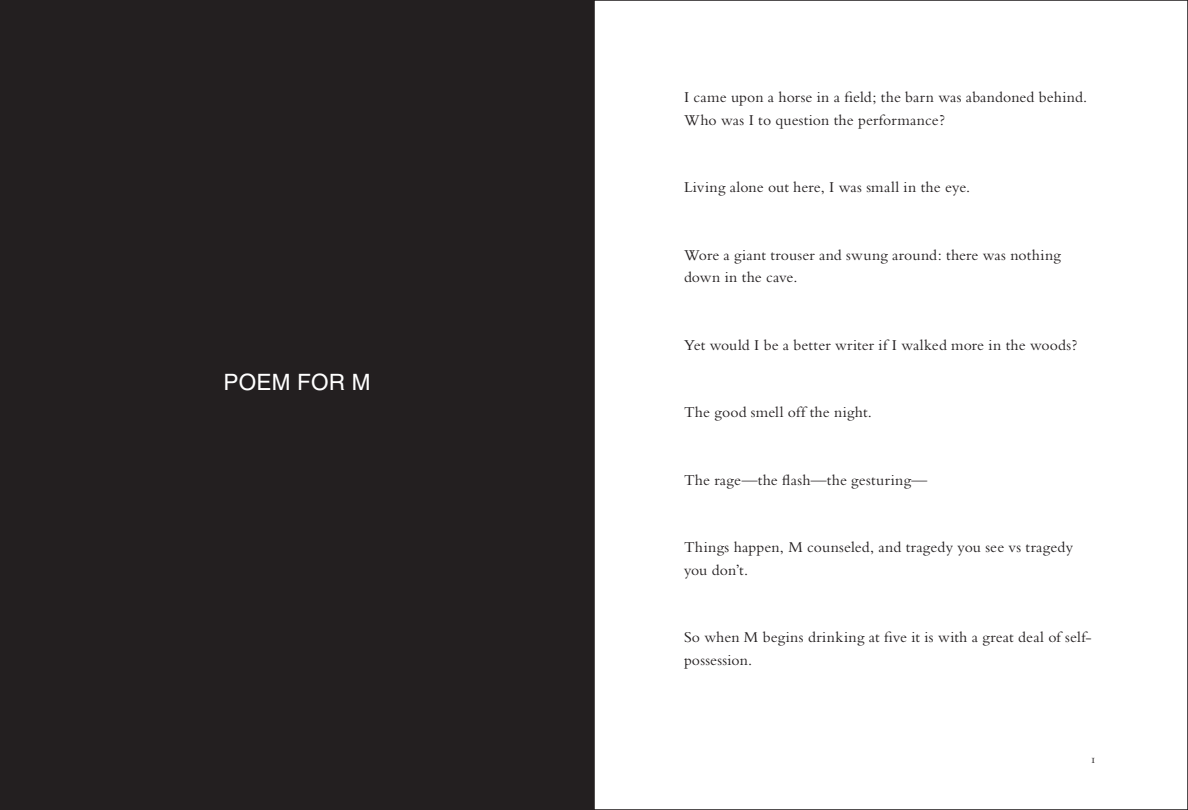
<style>
.page{position:relative;width:1188px;height:810px;background:#fff}
.page>*{position:absolute;margin:0;border:0;box-sizing:border-box;transform-origin:0 0}
.t1{font:22.5px "Helvetica";letter-spacing:.01em;color:#fff}
.t2{font:15.75px/22.5px "Bembo";letter-spacing:.01em;color:#231f20}
.t3{font:12px "Bembo SC";color:#231f20}
</style>
<div class="page">
<div style="left:0;top:0;width:594px;height:810px;background:#231f20"></div>
<h1 class="t1" style="left:223px;top:370px;width:149px">POEM FOR M</h1>
<p class="t2" style="left:684px;top:86px;width:405px">I came upon a horse in a field; the barn was abandoned behind.<br>Who was I to question the performance?</p>
<p class="t2" style="left:684px;top:176px;width:288px">Living alone out here, I was small in the eye.</p>
<p class="t2" style="left:684px;top:243px;width:378px">Wore a giant trouser and swung around: there was nothing down in the cave.</p>
<p class="t2" style="left:684px;top:333px;width:395px">Yet would I be a better writer if I walked more in the woods?</p>
<p class="t2" style="left:684px;top:401px;width:189px">The good smell off the night.</p>
<p class="t2" style="left:684px;top:468px;width:245px">The rage—the flash—the gesturing—</p>
<p class="t2" style="left:684px;top:536px;width:391px">Things happen, M counseled, and tragedy you see vs tragedy you don’t.</p>
<p class="t2" style="left:684px;top:626px;width:409px">So when M begins drinking at five it is with a great deal of self&shy;possession.</p>
<p class="t3" style="left:1091px;top:753px;width:7px">1</p>
</div>
